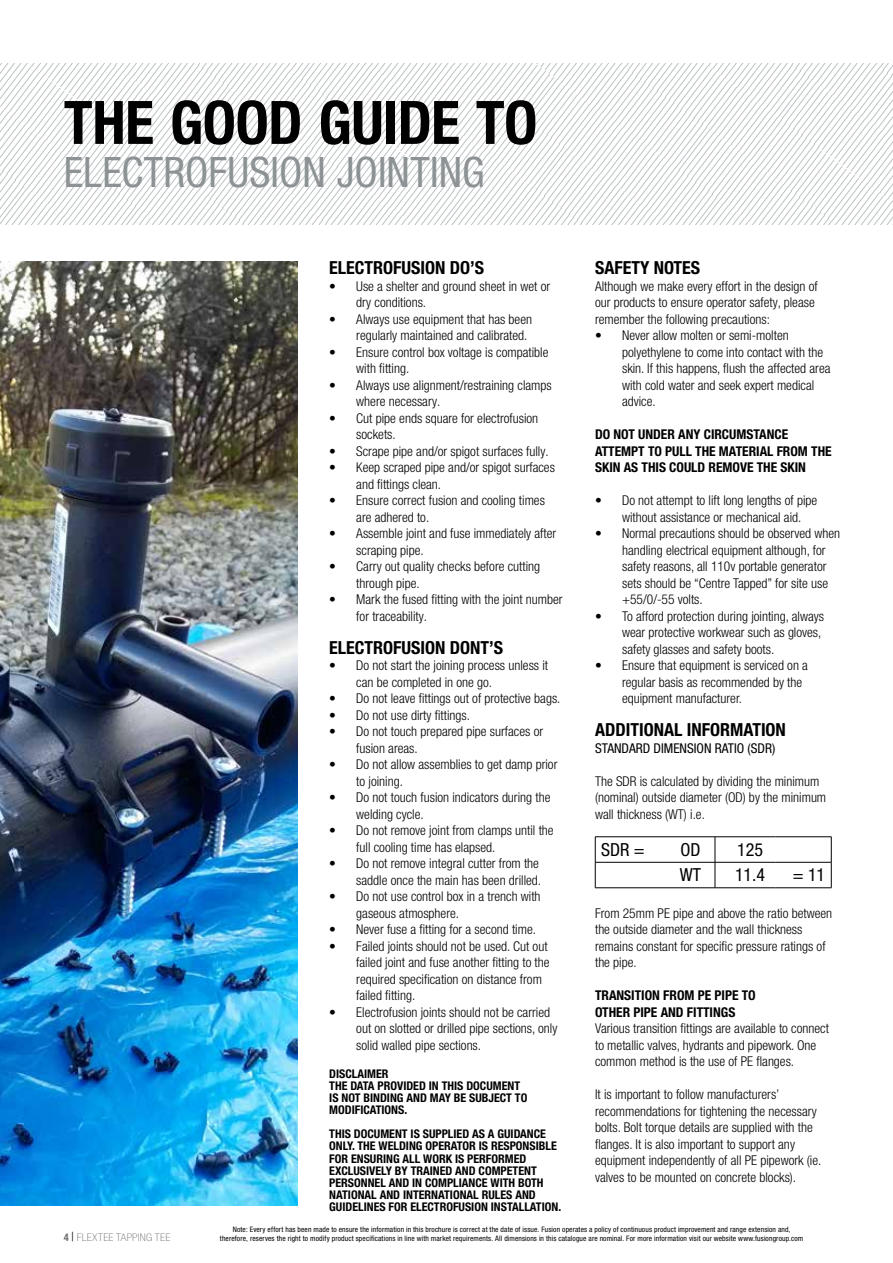
<style>
.page{position:relative;width:893px;height:1263px;background:#fff}
.page>*{position:absolute;margin:0;border:0;box-sizing:border-box;transform-origin:0 0}
.t1{font:700 condensed 60px "Helvetica Neue LT Pro";letter-spacing:-.01em;color:#000}
.t2{font:condensed 42px "Helvetica Neue LT Pro";color:#8d9295}
.t3{font:700 condensed 18px "Helvetica Neue LT Pro";color:#000}
.t4{font:condensed 18px "Helvetica Neue LT Pro";color:#000}
.t5{font:300 condensed 13.5px/16.5px "Helvetica Neue LT Pro";color:#000}
.t6{font:700 condensed 13.5px/16.5px "Helvetica Neue LT Pro";color:#000}
.t7{font:condensed 13.5px "Helvetica Neue LT Pro";color:#000}
.t8{font:700 condensed 12px/12px "Helvetica Neue LT Pro";color:#000}
.t9{font:100 condensed 10.5px "Helvetica Neue LT Pro";letter-spacing:.02em;color:#706f6f;scale:1.1 1}
.t10{font:condensed 7.5px "Helvetica Neue LT Pro";letter-spacing:.02em;color:#000}
.s1{font-weight:700}
.s2{font-family:"Times New Roman";font-weight:700;font-stretch:normal;color:#000}
</style>
<div class="page">
<svg style="left:0;top:64px;width:893px;height:161px"></svg>
<hr style="left:892px;top:64px;width:1px;height:160px;background:#bfbfbf">
<hr style="left:595px;top:836px;width:71px;height:1px;background:#000">
<hr style="left:666px;top:836px;width:49px;height:1px;background:#000">
<hr style="left:725px;top:836px;width:50px;height:1px;background:#000">
<hr style="left:775px;top:836px;width:56px;height:1px;background:#000">
<hr style="left:595px;top:862px;width:71px;height:1px;background:#000">
<svg style="left:595px;top:837px;width:1px;height:50px"></svg>
<hr style="left:666px;top:862px;width:49px;height:1px;background:#000">
<hr style="left:725px;top:862px;width:50px;height:1px;background:#000">
<hr style="left:775px;top:862px;width:56px;height:1px;background:#000">
<svg style="left:831px;top:837px;width:1px;height:50px"></svg>
<hr style="left:595px;top:887px;width:71px;height:1px;background:#000">
<hr style="left:666px;top:887px;width:49px;height:1px;background:#000">
<svg style="left:715px;top:836px;width:11px;height:52px"></svg>
<hr style="left:725px;top:887px;width:50px;height:1px;background:#000">
<hr style="left:775px;top:887px;width:56px;height:1px;background:#000">
<img style="left:0;top:261px;width:297px;height:944px">
<h1 class="t1" style="left:64px;top:86px;width:475px">THE GOOD GUIDE TO</h1>
<h2 class="t2" style="left:64px;top:148px;width:422px">ELECTROFUSION JOINTING</h2>
<h3 class="t3" style="left:329px;top:257px;width:156px">ELECTROFUSION DO’S</h3>
<p class="t5" style="left:356px;top:278px;width:195px;text-indent:-27px">• Use a shelter and ground sheet in wet or dry conditions.</p>
<p class="t5" style="left:356px;top:311px;width:177px;text-indent:-27px">• Always use equipment that has been regularly maintained and calibrated.</p>
<p class="t5" style="left:356px;top:344px;width:194px;text-indent:-27px">• Ensure control box voltage is compatible with fitting.</p>
<p class="t5" style="left:356px;top:377px;width:197px;text-indent:-27px">• Always use alignment/restraining clamps where necessary.</p>
<p class="t5" style="left:356px;top:410px;width:183px;text-indent:-27px">• Cut pipe ends square for electrofusion sockets.</p>
<p class="t5" style="left:329px;top:443px;width:221px">• Scrape pipe and/or spigot surfaces fully.</p>
<p class="t5" style="left:356px;top:459px;width:200px;text-indent:-27px">• Keep scraped pipe and/or spigot surfaces and fittings clean.</p>
<p class="t5" style="left:356px;top:492px;width:190px;text-indent:-27px">• Ensure correct fusion and cooling times are adhered to.</p>
<p class="t5" style="left:356px;top:525px;width:201px;text-indent:-27px">• Assemble joint and fuse immediately after scraping pipe.</p>
<p class="t5" style="left:356px;top:558px;width:185px;text-indent:-27px">• Carry out quality checks before cutting through pipe.</p>
<p class="t5" style="left:356px;top:591px;width:208px;text-indent:-27px">• Mark the fused fitting with the joint number for traceability.</p>
<h3 class="t3" style="left:329px;top:637px;width:175px">ELECTROFUSION DONT’S</h3>
<p class="t5" style="left:356px;top:657px;width:193px;text-indent:-27px">• Do not start the joining process unless it can be completed in one go.</p>
<p class="t5" style="left:329px;top:690px;width:233px">• Do not leave fittings out of protective bags.</p>
<p class="t5" style="left:329px;top:707px;width:142px">• Do not use dirty fittings.</p>
<p class="t5" style="left:356px;top:723px;width:188px;text-indent:-27px">• Do not touch prepared pipe surfaces or fusion areas.</p>
<p class="t5" style="left:356px;top:756px;width:203px;text-indent:-27px">• Do not allow assemblies to get damp prior to joining.</p>
<p class="t5" style="left:356px;top:789px;width:196px;text-indent:-27px">• Do not touch fusion indicators during the welding cycle.</p>
<p class="t5" style="left:356px;top:822px;width:199px;text-indent:-27px">• Do not remove joint from clamps until the full cooling time has elapsed.</p>
<p class="t5" style="left:329px;top:855px;width:213px;text-align:right">• Do not remove integral cutter from the saddle once the main has been drilled.</p>
<p class="t5" style="left:356px;top:888px;width:186px;text-indent:-27px">• Do not use control box in a trench with gaseous atmosphere.</p>
<p class="t5" style="left:329px;top:921px;width:208px">• Never fuse a fitting for a second time.</p>
<p class="t5" style="left:356px;top:938px;width:195px;text-indent:-27px">• Failed joints should not be used. Cut out failed joint and fuse another fitting to the required specification on distance from failed fitting.</p>
<p class="t5" style="left:356px;top:1004px;width:203px;text-indent:-27px">• Electrofusion joints should not be carried out on slotted or drilled pipe sections, only solid walled pipe sections.</p>
<p class="t8" style="left:329px;top:1068px;width:200px">DISCLAIMER<br>THE DATA PROVIDED IN THIS DOCUMENT<br>IS NOT BINDING AND MAY BE SUBJECT TO<br>MODIFICATIONS.</p>
<p class="t8" style="left:329px;top:1128px;width:233px">THIS DOCUMENT IS SUPPLIED AS A GUIDANCE ONLY. THE WELDING OPERATOR IS RESPONSIBLE FOR ENSURING ALL WORK IS PERFORMED EXCLUSIVELY BY TRAINED AND COMPETENT PERSONNEL AND IN COMPLIANCE WITH BOTH NATIONAL AND INTERNATIONAL RULES AND GUIDELINES FOR ELECTROFUSION INSTALLATION.</p>
<h3 class="t3" style="left:595px;top:257px;width:107px">SAFETY NOTES</h3>
<p class="t5" style="left:595px;top:278px;width:224px">Although we make every effort in the design of our products to ensure operator safety, please remember the following precautions:</p>
<p class="t5" style="left:622px;top:327px;width:210px;text-indent:-27px">• Never allow molten or semi-molten polyethylene to come into contact with the skin. If this happens, flush the affected area with cold water and seek expert medical advice.</p>
<p class="t6" style="left:595px;top:426px;width:238px">DO NOT UNDER ANY CIRCUMSTANCE<br>ATTEMPT TO PULL THE MATERIAL FROM THE<br>SKIN AS THIS COULD REMOVE THE SKIN</p>
<p class="t5" style="left:622px;top:492px;width:197px;text-indent:-27px">• Do not attempt to lift long lengths of pipe without assistance or mechanical aid.</p>
<p class="t5" style="left:622px;top:525px;width:220px;text-indent:-27px">• Normal precautions should be observed when handling electrical equipment although, for safety reasons, all 110v portable generator sets should be “Centre Tapped” for site use +55/0/-55 volts.</p>
<p class="t5" style="left:622px;top:608px;width:204px;text-indent:-27px">• To afford protection during jointing, always wear protective workwear such as gloves, safety glasses and safety boots.</p>
<p class="t5" style="left:622px;top:657px;width:187px;text-indent:-27px">• Ensure that equipment is serviced on a regular basis as recommended by the equipment manufacturer.</p>
<h3 class="t3" style="left:595px;top:719px;width:192px">ADDITIONAL INFORMATION</h3>
<p class="t7" style="left:595px;top:740px;width:182px">STANDARD DIMENSION RATIO (SDR)</p>
<p class="t5" style="left:595px;top:773px;width:233px">The SDR is calculated by dividing the minimum (nominal) outside diameter (OD) by the minimum wall thickness (WT) i.e.</p>
<h3 class="t4" style="left:601px;top:839px;width:45px">SDR =</h3>
<h3 class="t4" style="left:680px;top:839px;width:22px">OD</h3>
<h3 class="t4" style="left:737px;top:839px;width:27px">125</h3>
<h3 class="t4" style="left:680px;top:864px;width:23px">WT</h3>
<h3 class="t4" style="left:735px;top:864px;width:32px">11.4</h3>
<h3 class="t4" style="left:793px;top:864px;width:34px">= 11</h3>
<p class="t5" style="left:595px;top:905px;width:239px">From 25mm PE pipe and above the ratio between the outside diameter and the wall thickness remains constant for specific pressure ratings of the pipe.</p>
<p class="t6" style="left:595px;top:987px;width:162px">TRANSITION FROM PE PIPE TO<br>OTHER PIPE AND FITTINGS</p>
<p class="t5" style="left:595px;top:1020px;width:235px">Various transition fittings are available to connect to metallic valves, hydrants and pipework. One common method is the use of PE flanges.</p>
<p class="t5" style="left:595px;top:1086px;width:228px">It is important to follow manufacturers’ recommendations for tightening the necessary bolts. Bolt torque details are supplied with the flanges. It is also important to support any equipment independently of all PE pipework (ie. valves to be mounted on concrete blocks).</p>
<p class="t10" style="left:233px;top:1225px;width:559px">Note: Every effort has been made to ensure the information in this brochure is correct at the date of issue. Fusion operates a policy of continuous product improvement and range extension and,</p>
<p class="t9" style="left:64px;top:1231px;width:98px"><span class="s1">4</span> <span class="s2">|</span> FLEXTEE TAPPING TEE</p>
<p class="t10" style="left:220px;top:1234px;width:585px">therefore, reserves the right to modify product specifications in line with market requirements. All dimensions in this catalogue are nominal. For more information visit our website www.fusiongroup.com</p>
</div>
